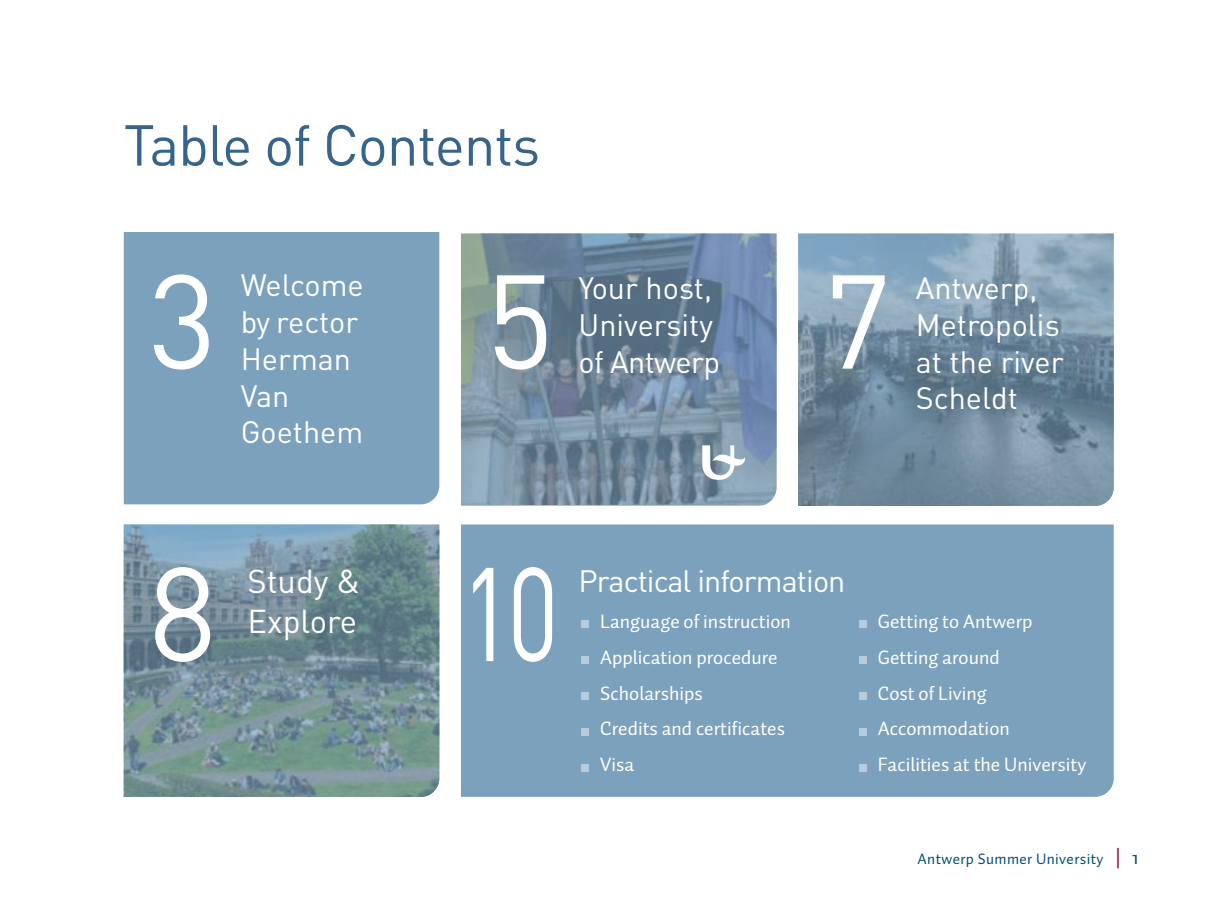
<style>
.page{position:relative;width:1212px;height:919px;background:#fff}
.page>*{position:absolute;margin:0;border:0;box-sizing:border-box;transform-origin:0 0}
.t1{font:130.95px "DIN";color:#fff}
.t2{font:130.95px "DIN";color:#fff;scale:.75 1}
.t3{font:56.7px "DIN";letter-spacing:-.02em;color:#36648a}
.t4{font:32.85px "DIN";color:#fff}
.t5{font:30.6px/36.7px "DIN";color:#fff}
.t6{font:30.6px "DIN";letter-spacing:-.03em;color:#fff}
.t7{font:30.6px "DIN";letter-spacing:-.02em;color:#fff}
.t8{font:19.57px/36px "Auto 1";color:#fff}
.t9{font:15.3px "Auto 1";letter-spacing:.025em;color:#034e71}
.s1{font-size:21.82px;color:#910c32}
.s2{font-size:19.57px}
</style>
<div class="page">
<div style="left:461px;top:524px;width:653px;height:272px;background:#7ba1bc"></div>
<svg style="left:124px;top:524px;width:315px;height:272px;background:#749098"></svg>
<div style="left:124px;top:232px;width:315px;height:272px;background:#7ba1bc"></div>
<svg style="left:461px;top:233px;width:315px;height:273px;background:#728a9d"></svg>
<svg style="left:798px;top:233px;width:316px;height:273px;background:#7792a5"></svg>
<svg style="left:702px;top:445px;width:43px;height:35px"></svg>
<div style="left:582px;top:620px;width:7px;height:7px;background:#b6cbd9"></div>
<div style="left:582px;top:656px;width:7px;height:7px;background:#b6cbd9"></div>
<div style="left:582px;top:692px;width:7px;height:7px;background:#b6cbd9"></div>
<div style="left:582px;top:728px;width:7px;height:7px;background:#b6cbd9"></div>
<div style="left:582px;top:764px;width:7px;height:7px;background:#b6cbd9"></div>
<div style="left:859px;top:620px;width:8px;height:7px;background:#b6cbd9"></div>
<div style="left:859px;top:656px;width:8px;height:7px;background:#b6cbd9"></div>
<div style="left:859px;top:692px;width:8px;height:7px;background:#b6cbd9"></div>
<div style="left:859px;top:728px;width:8px;height:7px;background:#b6cbd9"></div>
<div style="left:859px;top:764px;width:8px;height:7px;background:#b6cbd9"></div>
<h2 class="t3" style="left:124px;top:110px;width:418px">Table of Contents</h2>
<h1 class="t1" style="left:148px;top:239px;width:70px">3</h1>
<h3 class="t5" style="left:241px;top:266px;width:125px">Welcome by rector<br>Herman<br>Van<br>Goethem</h3>
<h1 class="t1" style="left:486px;top:239px;width:70px">5</h1>
<h3 class="t5" style="left:578px;top:269px;width:136px">Your host,<br>University</h3>
<h3 class="t7" style="left:578px;top:342px;width:143px">of Antwerp</h3>
<h1 class="t1" style="left:823px;top:239px;width:70px">7</h1>
<h3 class="t5" style="left:916px;top:269px;width:149px">Antwerp,<br>Metropolis at the river<br>Scheldt</h3>
<h1 class="t1" style="left:148px;top:532px;width:70px">8</h1>
<h3 class="t4" style="left:247px;top:561px;width:115px">Study &amp;</h3>
<h3 class="t4" style="left:247px;top:600px;width:111px">Explore</h3>
<h1 class="t2" style="left:461px;top:532px;width:132px">10</h1>
<h3 class="t6" style="left:578px;top:561px;width:268px">Practical information</h3>
<p class="t8" style="left:600px;top:602px;width:192px">Language of instruction<br>Application procedure<br>Scholarships<br>Credits and certificates<br>Visa</p>
<p class="t8" style="left:878px;top:602px;width:210px">Getting to Antwerp<br>Getting around<br>Cost of Living<br>Accommodation<br>Facilities at the University</p>
<p class="t9" style="left:917px;top:849px;width:222px">Antwerp Summer University <span class="s1">|</span> <span class="s2">1</span></p>
</div>
